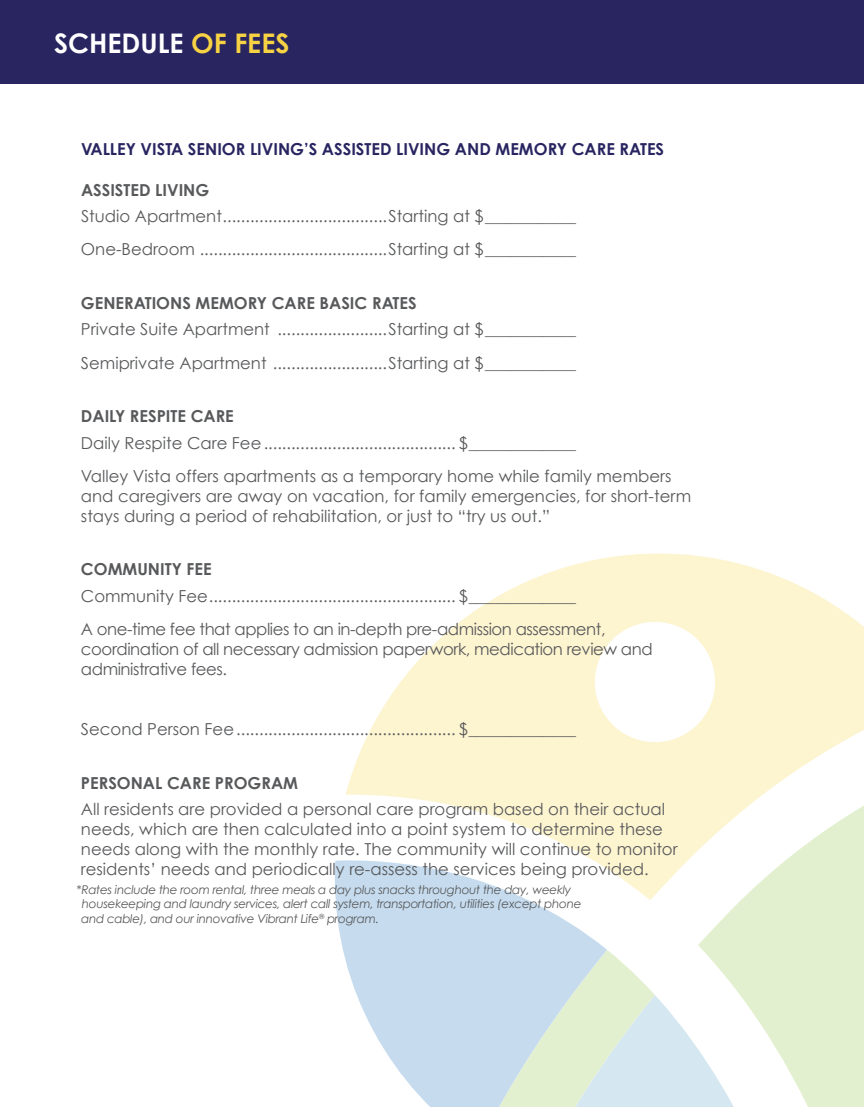
<style>
.page{position:relative;width:864px;height:1107px;background:#fff}
.page>*{position:absolute;margin:0;border:0;box-sizing:border-box;transform-origin:0 0}
.t1{font:700 27px "Century Gothic";color:#fff}
.t2{font:16.5px/19.8px "Century Gothic";color:#58595b}
.t3{font:16.5px/33.3px "Century Gothic";letter-spacing:-.025em;color:#58595b}
.t4{font:700 16.5px "Century Gothic";color:#58595b}
.t5{font:700 16.5px "Century Gothic";color:#282561}
.t6{font:italic 12px/14.4px "Century Gothic";letter-spacing:-.025em;color:#58595b}
.s1{color:#f7d343}
</style>
<div class="page">
<div style="left:0;top:0;width:864px;height:84px;background:#282561"></div>
<svg style="left:698px;top:900px;width:166px;height:207px;background:#e5f1d4"></svg>
<svg style="left:346px;top:554px;width:518px;height:346px;fill:#fdf4d0"></svg>
<svg style="left:335px;top:859px;width:272px;height:248px;fill:#c6dcee"></svg>
<svg style="left:478px;top:950px;width:291px;height:157px"></svg>
<h1 class="t1" style="left:54px;top:26px;width:237px">SCHEDULE <span class="s1">OF FEES</span></h1>
<p class="t5" style="left:81px;top:139px;width:585px">VALLEY VISTA SENIOR LIVING’S ASSISTED LIVING AND MEMORY CARE RATES</p>
<p class="t4" style="left:81px;top:179px;width:130px">ASSISTED LIVING</p>
<p class="t2" style="left:81px;top:199px;width:497px;line-height:33.3px">Studio Apartment....................................Starting at $___________<br>One-Bedroom .........................................Starting at $___________</p>
<p class="t4" style="left:81px;top:293px;width:337px">GENERATIONS MEMORY CARE BASIC RATES</p>
<p class="t2" style="left:81px;top:313px;width:496px;line-height:33.3px">Private Suite Apartment ........................Starting at $___________<br>Semiprivate Apartment .........................Starting at $___________</p>
<p class="t4" style="left:81px;top:406px;width:154px">DAILY RESPITE CARE</p>
<p class="t2" style="left:81px;top:426px;width:592px;line-height:33.3px">Daily Respite Care Fee.......................................... $_____________<br>Valley Vista offers apartments as a temporary home while family members</p>
<p class="t2" style="left:81px;top:486px;width:612px">and caregivers are away on vacation, for family emergencies, for short-term stays during a period of rehabilitation, or just to “try us out.”</p>
<p class="t4" style="left:81px;top:559px;width:132px">COMMUNITY FEE</p>
<p class="t3" style="left:81px;top:579px;width:526px">Community Fee...................................................... $_____________<br>A one-time fee that applies to an in-depth pre-admission assessment,</p>
<p class="t3" style="left:81px;top:639px;width:573px;line-height:19.8px">coordination of all necessary admission paperwork, medication review and administrative fees.</p>
<p class="t2" style="left:81px;top:719px;width:497px">Second Person Fee................................................ $_____________</p>
<p class="t4" style="left:81px;top:772px;width:219px">PERSONAL CARE PROGRAM</p>
<p class="t2" style="left:81px;top:799px;width:598px">All residents are provided a personal care program based on their actual needs, which are then calculated into a point system to determine these needs along with the monthly rate. The community will continue to monitor residents’ needs and periodically re-assess the services being provided.</p>
<p class="t6" style="left:81px;top:882px;width:502px;text-indent:-5px">*Rates include the room rental, three meals a day plus snacks throughout the day, weekly housekeeping and laundry services, alert call system, transportation, utilities (except phone and cable), and our innovative Vibrant Life<sup>®</sup> program.</p>
</div>
